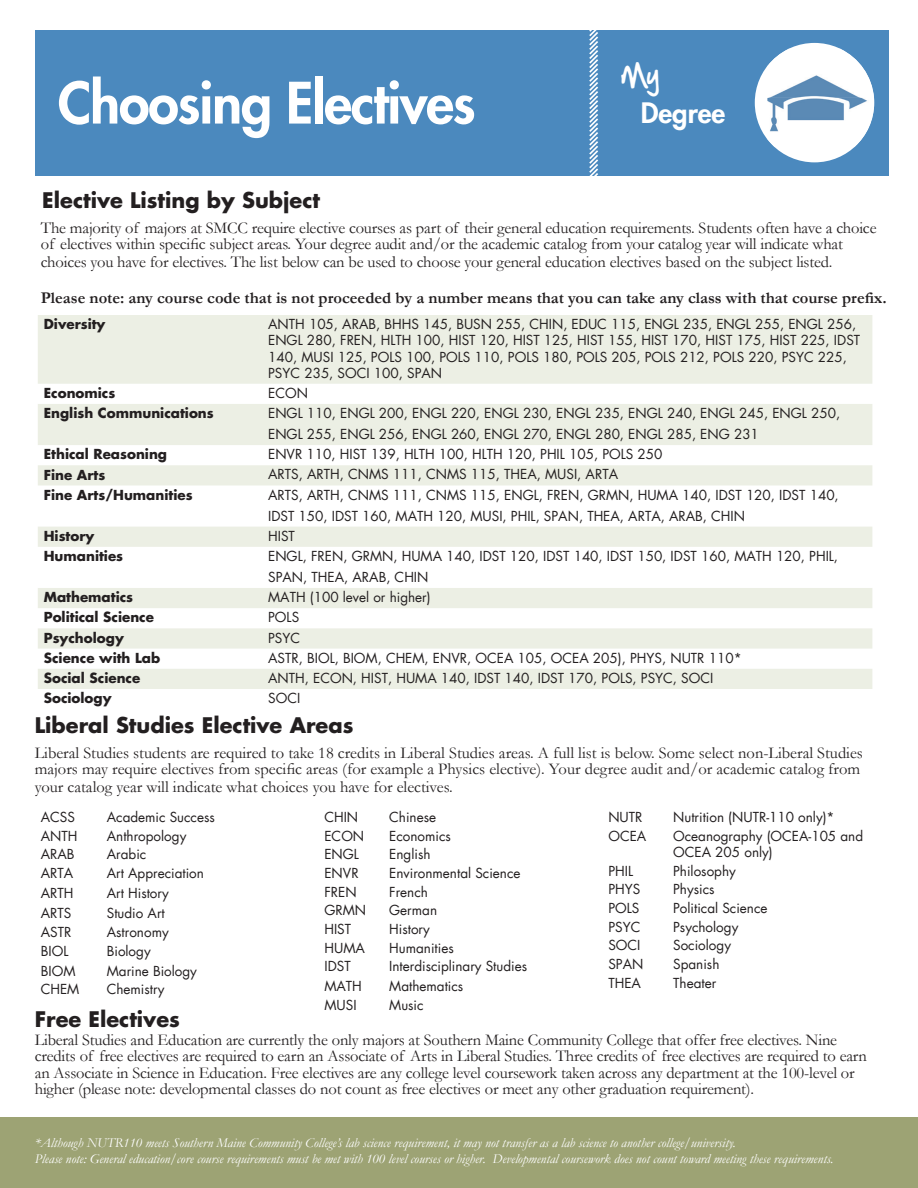
<style>
.page{position:relative;width:918px;height:1188px;background:#fff}
.page>*{position:absolute;margin:0;border:0;box-sizing:border-box;transform-origin:0 0}
.t1{font:800 55.5px "Futura";letter-spacing:-.02em;color:#fff}
.t2{font:800 27.6px "Futura";color:#fff}
.t3{font:23.55px "Hand Of Sean";color:#fff}
.t4{font:700 21px "Futura";color:#231f20}
.t5{font:16.5px/16.5px "Garamond";letter-spacing:-.01em;color:#231f20}
.t6{font:700 16.5px "Garamond";color:#231f20}
.t7{font:13.5px/16.2px "Futura";color:#231f20}
.t8{font:italic 13.5px/16.2px "Garamond";color:#fff}
.t9{font:700 13.5px "Futura";color:#231f20}
</style>
<div class="page">
<div style="left:35px;top:30px;width:854px;height:145px;background:#4b89be"></div>
<div style="left:1px;top:1117px;width:917px;height:71px;background:#9da374"></div>
<svg style="left:38px;top:315px;width:834px;height:374px;fill:#ecefe4"></svg>
<svg style="left:587px;top:30px;width:13px;height:146px"></svg>
<div style="left:755px;top:43px;width:119px;height:119px;background:#fff;border-radius:50%"></div>
<img style="left:767px;top:49px;width:107px;height:98px">
<h1 class="t1" style="left:58px;top:68px;width:419px">Choosing Electives</h1>
<h3 class="t4" style="left:42px;top:186px;width:279px">Elective Listing by Subject</h3>
<h3 class="t3" style="left:621px;top:55px;width:40px">My</h3>
<h2 class="t2" style="left:641px;top:95px;width:86px">Degree</h2>
<p class="t5" style="left:41px;top:219px;width:837px">The majority of majors at SMCC require elective courses as part of their general education requirements. Students often have a choice of electives within specific subject areas. Your degree audit and/or the academic catalog from your catalog year will indicate what</p>
<p class="t5" style="left:41px;top:254px;width:793px">choices you have for electives. The list below can be used to choose your general education electives based on the subject listed.</p>
<p class="t6" style="left:41px;top:288px;width:847px">Please note: any course code that is not proceeded by a number means that you can take any class with that course prefix.</p>
<p class="t9" style="left:44px;top:315px;width:63px">Diversity</p>
<p class="t7" style="left:268px;top:316px;width:594px">ANTH 105, ARAB, BHHS 145, BUSN 255, CHIN, EDUC 115, ENGL 235, ENGL 255, ENGL 256, ENGL 280, FREN, HLTH 100, HIST 120, HIST 125, HIST 155, HIST 170, HIST 175, HIST 225, IDST 140, MUSI 125, POLS 100, POLS 110, POLS 180, POLS 205, POLS 212, POLS 220, PSYC 225, PSYC 235, SOCI 100, SPAN</p>
<p class="t9" style="left:44px;top:384px;width:73px">Economics</p>
<p class="t7" style="left:268px;top:385px;width:41px">ECON</p>
<p class="t9" style="left:44px;top:404px;width:172px">English Communications</p>
<p class="t7" style="left:268px;top:403px;width:574px;line-height:21px">ENGL 110, ENGL 200, ENGL 220, ENGL 230, ENGL 235, ENGL 240, ENGL 245, ENGL 250,<br>ENGL 255, ENGL 256, ENGL 260, ENGL 270, ENGL 280, ENGL 285, ENG 231</p>
<p class="t9" style="left:44px;top:445px;width:125px">Ethical Reasoning</p>
<p class="t7" style="left:268px;top:446px;width:396px">ENVR 110, HIST 139, HLTH 100, HLTH 120, PHIL 105, POLS 250</p>
<p class="t9" style="left:44px;top:465px;width:63px">Fine Arts</p>
<p class="t7" style="left:268px;top:467px;width:351px">ARTS, ARTH, CNMS 111, CNMS 115, THEA, MUSI, ARTA</p>
<p class="t9" style="left:44px;top:486px;width:150px">Fine Arts/Humanities</p>
<p class="t7" style="left:268px;top:484px;width:572px;line-height:21px">ARTS, ARTH, CNMS 111, CNMS 115, ENGL, FREN, GRMN, HUMA 140, IDST 120, IDST 140,<br>IDST 150, IDST 160, MATH 120, MUSI, PHIL, SPAN, THEA, ARTA, ARAB, CHIN</p>
<p class="t9" style="left:44px;top:527px;width:52px">History</p>
<p class="t7" style="left:268px;top:528px;width:28px">HIST</p>
<p class="t9" style="left:44px;top:547px;width:81px">Humanities</p>
<p class="t7" style="left:268px;top:546px;width:571px;line-height:21px">ENGL, FREN, GRMN, HUMA 140, IDST 120, IDST 140, IDST 150, IDST 160, MATH 120, PHIL,<br>SPAN, THEA, ARAB, CHIN</p>
<p class="t9" style="left:44px;top:588px;width:91px">Mathematics</p>
<p class="t7" style="left:268px;top:589px;width:164px">MATH (100 level or higher)</p>
<p class="t9" style="left:44px;top:608px;width:112px">Political Science</p>
<p class="t7" style="left:268px;top:609px;width:33px">POLS</p>
<p class="t9" style="left:44px;top:629px;width:82px">Psychology</p>
<p class="t7" style="left:268px;top:630px;width:34px">PSYC</p>
<p class="t9" style="left:44px;top:649px;width:118px">Science with Lab</p>
<p class="t7" style="left:268px;top:650px;width:475px">ASTR, BIOL, BIOM, CHEM, ENVR, OCEA 105, OCEA 205), PHYS, NUTR 110*</p>
<p class="t9" style="left:44px;top:669px;width:98px">Social Science</p>
<p class="t7" style="left:268px;top:670px;width:447px">ANTH, ECON, HIST, HUMA 140, IDST 140, IDST 170, POLS, PSYC, SOCI</p>
<p class="t9" style="left:44px;top:689px;width:69px">Sociology</p>
<p class="t7" style="left:268px;top:690px;width:34px">SOCI</p>
<h3 class="t4" style="left:35px;top:711px;width:320px">Liberal Studies Elective Areas</h3>
<p class="t5" style="left:35px;top:744px;width:830px">Liberal Studies students are required to take 18 credits in Liberal Studies areas. A full list is below. Some select non-Liberal Studies majors may require electives from specific areas (for example a Physics elective). Your degree audit and/or academic catalog from</p>
<p class="t5" style="left:35px;top:779px;width:419px">your catalog year will indicate what choices you have for electives.</p>
<p class="t7" style="left:41px;top:809px;width:36px">ACSS</p>
<p class="t7" style="left:107px;top:809px;width:110px">Academic Success</p>
<p class="t7" style="left:41px;top:828px;width:38px">ANTH</p>
<p class="t7" style="left:107px;top:828px;width:81px">Anthropology</p>
<p class="t7" style="left:41px;top:846px;width:35px">ARAB</p>
<p class="t7" style="left:107px;top:846px;width:41px">Arabic</p>
<p class="t7" style="left:41px;top:865px;width:34px">ARTA</p>
<p class="t7" style="left:107px;top:865px;width:99px">Art Appreciation</p>
<p class="t7" style="left:41px;top:885px;width:34px">ARTH</p>
<p class="t7" style="left:107px;top:885px;width:63px">Art History</p>
<p class="t7" style="left:41px;top:905px;width:32px">ARTS</p>
<p class="t7" style="left:107px;top:905px;width:59px">Studio Art</p>
<p class="t7" style="left:41px;top:924px;width:32px">ASTR</p>
<p class="t7" style="left:107px;top:924px;width:63px">Astronomy</p>
<p class="t7" style="left:41px;top:943px;width:29px">BIOL</p>
<p class="t7" style="left:107px;top:943px;width:45px">Biology</p>
<p class="t7" style="left:41px;top:963px;width:36px">BIOM</p>
<p class="t7" style="left:107px;top:963px;width:92px">Marine Biology</p>
<p class="t7" style="left:41px;top:981px;width:40px">CHEM</p>
<p class="t7" style="left:107px;top:981px;width:59px">Chemistry</p>
<p class="t7" style="left:324px;top:809px;width:35px">CHIN</p>
<p class="t7" style="left:389px;top:809px;width:48px">Chinese</p>
<p class="t7" style="left:324px;top:828px;width:41px">ECON</p>
<p class="t7" style="left:389px;top:828px;width:63px">Economics</p>
<p class="t7" style="left:324px;top:846px;width:36px">ENGL</p>
<p class="t7" style="left:389px;top:846px;width:43px">English</p>
<p class="t7" style="left:324px;top:865px;width:36px">ENVR</p>
<p class="t7" style="left:389px;top:865px;width:133px">Environmental Science</p>
<p class="t7" style="left:324px;top:884px;width:34px">FREN</p>
<p class="t7" style="left:389px;top:884px;width:40px">French</p>
<p class="t7" style="left:324px;top:902px;width:43px">GRMN</p>
<p class="t7" style="left:389px;top:902px;width:49px">German</p>
<p class="t7" style="left:324px;top:921px;width:28px">HIST</p>
<p class="t7" style="left:389px;top:921px;width:42px">History</p>
<p class="t7" style="left:324px;top:940px;width:42px">HUMA</p>
<p class="t7" style="left:389px;top:940px;width:66px">Humanities</p>
<p class="t7" style="left:324px;top:958px;width:28px">IDST</p>
<p class="t7" style="left:389px;top:958px;width:139px">Interdisciplinary Studies</p>
<p class="t7" style="left:324px;top:978px;width:39px">MATH</p>
<p class="t7" style="left:389px;top:978px;width:76px">Mathematics</p>
<p class="t7" style="left:324px;top:997px;width:34px">MUSI</p>
<p class="t7" style="left:389px;top:997px;width:36px">Music</p>
<p class="t7" style="left:608px;top:809px;width:36px">NUTR</p>
<p class="t7" style="left:673px;top:809px;width:163px">Nutrition (NUTR-110 only)*</p>
<p class="t7" style="left:608px;top:828px;width:39px">OCEA</p>
<p class="t7" style="left:673px;top:828px;width:191px">Oceanography (OCEA-105 and<br>OCEA 205 only)</p>
<p class="t7" style="left:608px;top:863px;width:26px">PHIL</p>
<p class="t7" style="left:673px;top:863px;width:64px">Philosophy</p>
<p class="t7" style="left:608px;top:881px;width:33px">PHYS</p>
<p class="t7" style="left:673px;top:881px;width:43px">Physics</p>
<p class="t7" style="left:608px;top:900px;width:33px">POLS</p>
<p class="t7" style="left:673px;top:900px;width:96px">Political Science</p>
<p class="t7" style="left:608px;top:919px;width:34px">PSYC</p>
<p class="t7" style="left:673px;top:919px;width:67px">Psychology</p>
<p class="t7" style="left:608px;top:937px;width:34px">SOCI</p>
<p class="t7" style="left:673px;top:937px;width:59px">Sociology</p>
<p class="t7" style="left:608px;top:956px;width:37px">SPAN</p>
<p class="t7" style="left:673px;top:956px;width:48px">Spanish</p>
<p class="t7" style="left:608px;top:975px;width:34px">THEA</p>
<p class="t7" style="left:673px;top:975px;width:45px">Theater</p>
<h3 class="t4" style="left:35px;top:1005px;width:147px">Free Electives</h3>
<p class="t5" style="left:35px;top:1031px;width:834px">Liberal Studies and Education are currently the only majors at Southern Maine Community College that offer free electives. Nine credits of free electives are required to earn an Associate of Arts in Liberal Studies. Three credits of free electives are required to earn an Associate in Science in Education. Free electives are any college level coursework taken across any department at the 100-level or higher (please note: developmental classes do not count as free electives or meet any other graduation requirement).</p>
<p class="t8" style="left:35px;top:1134px;width:800px">*Although NUTR110 meets Southern Maine Community College’s lab science requirement, it may not transfer as a lab science to another college/university.<br>Please note: General education/core course requirements must be met with 100 level courses or higher. Developmental coursework does not count toward meeting these requirements.</p>
</div>
